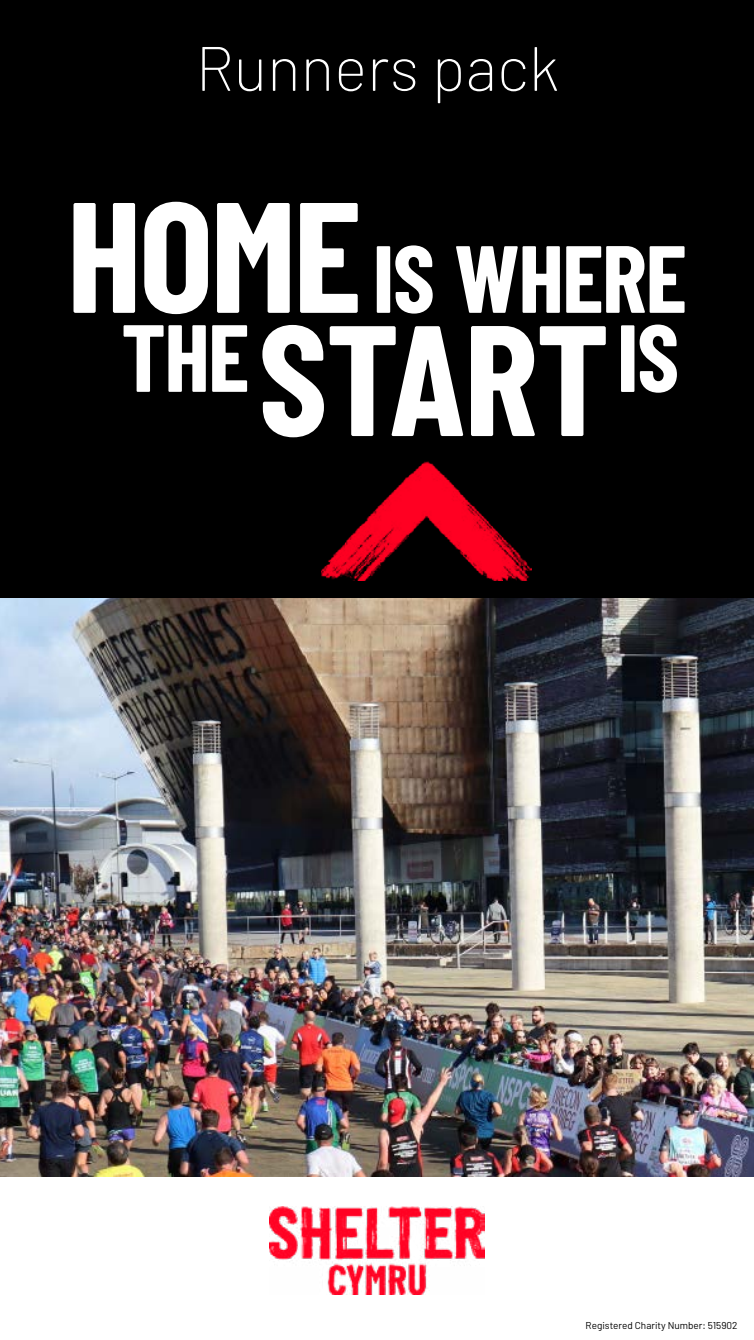
<style>
.page{position:relative;width:754px;height:1340px;background:#fff}
.page>*{position:absolute;margin:0;border:0;box-sizing:border-box;transform-origin:0 0}
.t1{font:700 157px/123.2px "Barlow Condensed";letter-spacing:-.02em;color:#fff}
.t2{font:700 95.25px "Barlow Condensed";letter-spacing:-.02em;color:#fff}
.t3{font:200 62.5px "Barlow";color:#fff}
.t4{font:10px "Barlow";color:#000}
</style>
<div class="page">
<div style="left:0;top:0;width:754px;height:598px;background:#000"></div>
<img style="left:0;top:598px;width:754px;height:578px">
<img style="left:322px;top:461px;width:210px;height:120px">
<img style="left:269px;top:1206px;width:215px;height:89px">
<h3 class="t3" style="left:195px;top:30px;width:365px">Runners pack</h3>
<h1 class="t1" style="left:257px;top:192px;width:423px;text-indent:-191px">HOME<br>START<sup>IS</sup></h1>
<h2 class="t2" style="left:372px;top:219px;width:316px">IS WHERE</h2>
<h2 class="t2" style="left:121px;top:298px;width:130px">THE</h2>
<p class="t4" style="left:585px;top:1319px;width:153px">Registered Charity Number: 515902</p>
</div>
